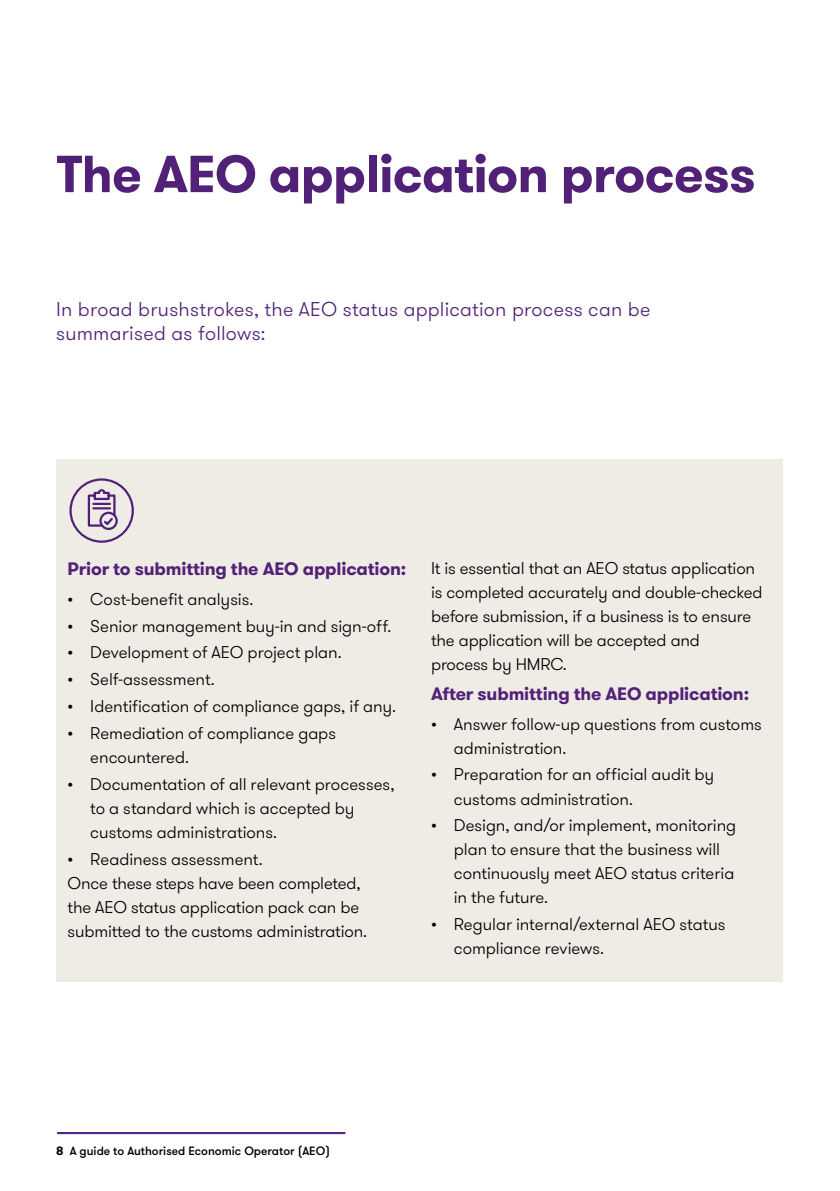
<style>
.page{position:relative;width:840px;height:1191px;background:#fff}
.page>*{position:absolute;margin:0;border:0;box-sizing:border-box;transform-origin:0 0}
.t1{font:700 52px "GT Walsheim Pro";letter-spacing:-.015em;color:#512178}
.t2{font:300 20px/24px "GT Walsheim Pro";letter-spacing:.015em;color:#512178}
.t3{font:700 18px "GT Walsheim Pro";letter-spacing:-.01em;color:#512178}
.t4{font:300 17px/24px "GT Walsheim Pro";letter-spacing:-.005em;color:#000}
.t5{font:500 12px "GT Walsheim Pro";color:#000}
.s1{font-weight:700}
</style>
<div class="page">
<hr style="left:58px;top:1132px;width:286px;height:2px;background:#4f2681">
<div style="left:56px;top:459px;width:726px;height:523px;background:#efebe5"></div>
<svg style="left:69px;top:478px;width:65px;height:65px"></svg>
<h1 class="t1" style="left:56px;top:140px;width:700px">The AEO application process</h1>
<p class="t2" style="left:56px;top:297px;width:595px">In broad brushstrokes, the AEO status application process can be summarised as follows:</p>
<p class="t3" style="left:68px;top:557px;width:340px">Prior to submitting the AEO application:</p>
<p class="t4" style="left:68px;top:587px;width:187px">• Cost-benefit analysis.</p>
<p class="t4" style="left:68px;top:614px;width:325px">• Senior management buy-in and sign-off.</p>
<p class="t4" style="left:68px;top:641px;width:275px">• Development of AEO project plan.</p>
<p class="t4" style="left:68px;top:667px;width:149px">• Self-assessment.</p>
<p class="t4" style="left:68px;top:694px;width:330px">• Identification of compliance gaps, if any.</p>
<p class="t4" style="left:90px;top:721px;width:247px;text-indent:-23px">• Remediation of compliance gaps encountered.</p>
<p class="t4" style="left:90px;top:772px;width:305px;text-indent:-23px">• Documentation of all relevant processes, to a standard which is accepted by customs administrations.</p>
<p class="t4" style="left:68px;top:847px;width:301px">• Readiness assessment.<br>Once these steps have been completed, the AEO status application pack can be submitted to the customs administration.</p>
<p class="t4" style="left:431px;top:557px;width:332px">It is essential that an AEO status application is completed accurately and double-checked before submission, if a business is to ensure the application will be accepted and<br>process by HMRC.</p>
<p class="t3" style="left:431px;top:682px;width:319px">After submitting the AEO application:</p>
<p class="t4" style="left:453px;top:712px;width:309px;text-indent:-23px">• Answer follow-up questions from customs administration.</p>
<p class="t4" style="left:453px;top:763px;width:262px;text-indent:-23px">• Preparation for an official audit by customs administration.</p>
<p class="t4" style="left:453px;top:814px;width:284px;text-indent:-23px">• Design, and/or implement, monitoring plan to ensure that the business will continuously meet AEO status criteria in the future.</p>
<p class="t4" style="left:453px;top:912px;width:273px;text-indent:-23px">• Regular internal/external AEO status compliance reviews.</p>
<p class="t5" style="left:56px;top:1143px;width:275px"><span class="s1">8</span> A guide to Authorised Economic Operator (AEO)</p>
</div>
